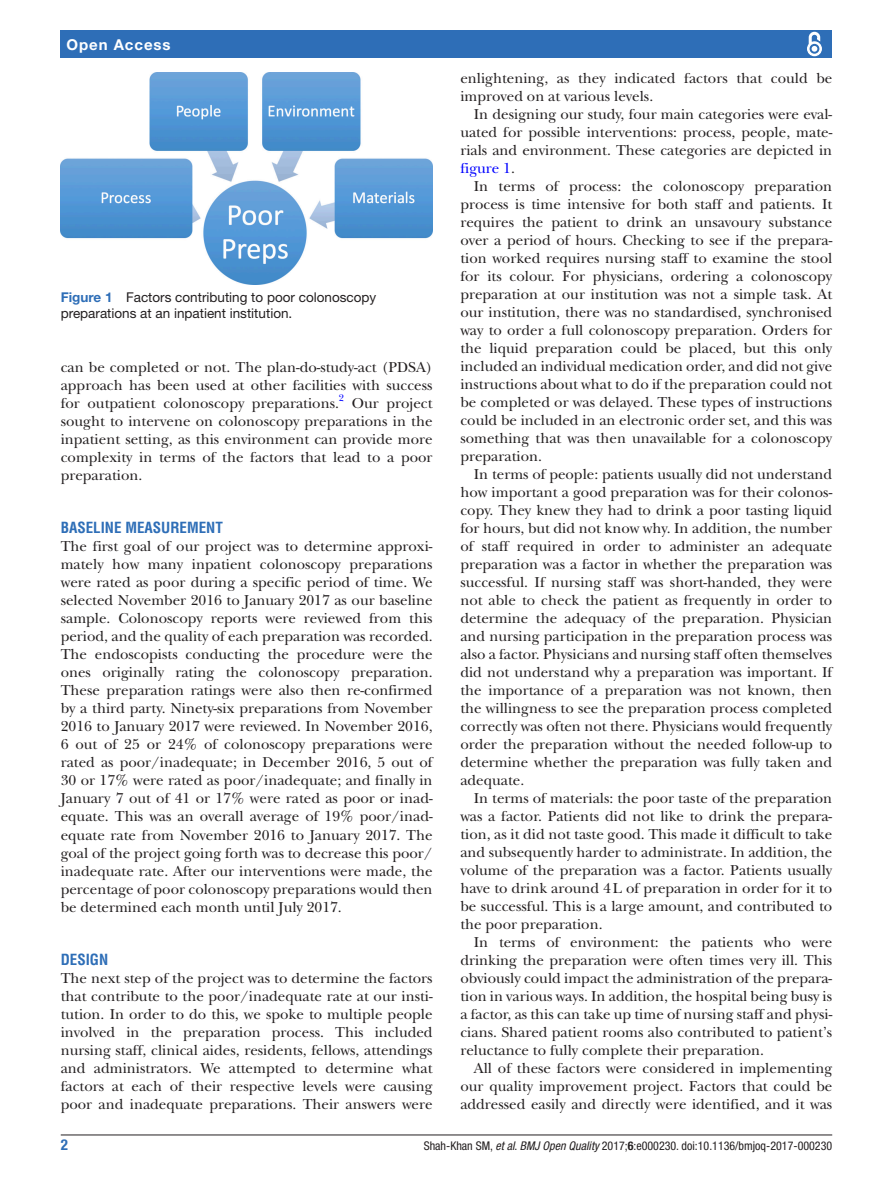
<style>
.page{position:relative;width:893px;height:1191px;background:#fff}
.page>*{position:absolute;margin:0;border:0;box-sizing:border-box;transform-origin:0 0}
.t1{font:15px/18px "New Baskerville";color:#231f20;text-align:justify}
.t2{font:700 condensed 15px "Helvetica LT Std";color:#2e6eb7}
.t3{font:700 15px "Helvetica Neue LT Std";letter-spacing:.065em;color:#fff}
.t4{font:700 condensed 15px "Helvetica Neue LT Std";color:#2e6eb7}
.t5{font:13.5px/16.2px "Helvetica Neue LT Std";color:#231f20}
.t6{font:condensed 12px "Helvetica Neue LT Std";color:#231f20}
.t7{font:9.9px "New Baskerville";color:#00f}
.s1{font-weight:700;color:#2e6eb7}
.s2{color:#00f}
.s3{font-style:italic}
.s4{font-weight:700}
</style>
<div class="page">
<hr style="left:61px;top:1134px;width:771px;height:1px;background:#231f20">
<div style="left:61px;top:31px;width:771px;height:27px;background:#2e6eb7"></div>
<svg style="left:807px;top:31px;width:15px;height:26px"></svg>
<img style="left:61px;top:73px;width:372px;height:211px">
<p class="t3" style="left:66px;top:35px;width:106px">Open Access</p>
<p class="t5" style="left:61px;top:289px;width:317px"><span class="s1">Figure 1</span> Factors contributing to poor colonoscopy preparations at an inpatient institution.</p>
<p class="t1" style="left:61px;top:358px;width:373px">can be completed or not. The plan-do-study-act (PDSA) approach has been used at other facilities with success for outpatient colonoscopy preparations.</p>
<p class="t7" style="left:339px;top:392px;width:7px">2</p>
<p class="t1" style="left:61px;top:394px;width:373px;text-indent:291px">Our project sought to intervene on colonoscopy preparations in the inpatient setting, as this environment can provide more complexity in terms of the factors that lead to a poor preparation.</p>
<p class="t2" style="left:61px;top:518px;width:160px">BASELINE MEASUREMENT</p>
<p class="t1" style="left:61px;top:537px;width:373px">The first goal of our project was to determine approxi&shy;mately how many inpatient colonoscopy preparations were rated as poor during a specific period of time. We selected November 2016 to January 2017 as our baseline sample. Colonoscopy reports were reviewed from this period, and the quality of each preparation was recorded.<br>The endoscopists conducting the procedure were the ones originally rating the colonoscopy preparation.<br>These preparation ratings were also then re-confirmed by a third party. Ninety-six preparations from November 2016 to January 2017 were reviewed. In November 2016, 6 out of 25 or 24% of colonoscopy preparations were rated as poor/inadequate; in December 2016, 5 out of 30 or 17% were rated as poor/inadequate; and finally in January 7 out of 41 or 17% were rated as poor or inad&shy;equate. This was an overall average of 19% poor/inad&shy;equate rate from November 2016 to January 2017. The goal of the project going forth was to decrease this poor/ inadequate rate. After our interventions were made, the percentage of poor colonoscopy preparations would then be determined each month until July 2017.</p>
<p class="t2" style="left:61px;top:950px;width:49px">DESIGN</p>
<p class="t1" style="left:61px;top:969px;width:373px">The next step of the project was to determine the factors that contribute to the poor/inadequate rate at our insti&shy;tution. In order to do this, we spoke to multiple people involved in the preparation process. This included nursing staff, clinical aides, residents, fellows, attendings and administrators. We attempted to determine what factors at each of their respective levels were causing poor and inadequate preparations. Their answers were</p>
<p class="t1" style="left:460px;top:69px;width:373px">enlightening, as they indicated factors that could be improved on at various levels.</p>
<p class="t1" style="left:460px;top:105px;width:373px;text-indent:14px">In designing our study, four main categories were eval&shy;uated for possible interventions: process, people, mate&shy;rials and environment. These categories are depicted in <span class="s2">figure 1</span>.</p>
<p class="t1" style="left:460px;top:177px;width:373px;text-indent:14px">In terms of process: the colonoscopy preparation process is time intensive for both staff and patients. It requires the patient to drink an unsavoury substance over a period of hours. Checking to see if the prepara&shy;tion worked requires nursing staff to examine the stool for its colour. For physicians, ordering a colonoscopy preparation at our institution was not a simple task. At our institution, there was no standardised, synchronised way to order a full colonoscopy preparation. Orders for the liquid preparation could be placed, but this only included an individual medication order, and did not give instructions about what to do if the preparation could not be completed or was delayed. These types of instructions could be included in an electronic order set, and this was something that was then unavailable for a colonoscopy preparation.</p>
<p class="t1" style="left:460px;top:465px;width:373px;text-indent:14px">In terms of people: patients usually did not understand how important a good preparation was for their colonos&shy;copy. They knew they had to drink a poor tasting liquid for hours, but did not know why. In addition, the number of staff required in order to administer an adequate preparation was a factor in whether the preparation was successful. If nursing staff was short-handed, they were not able to check the patient as frequently in order to determine the adequacy of the preparation. Physician and nursing participation in the preparation process was also a factor. Physicians and nursing staff often themselves did not understand why a preparation was important. If the importance of a preparation was not known, then the willingness to see the preparation process completed correctly was often not there. Physicians would frequently order the preparation without the needed follow-up to determine whether the preparation was fully taken and adequate.</p>
<p class="t1" style="left:460px;top:789px;width:373px;text-indent:14px">In terms of materials: the poor taste of the preparation was a factor. Patients did not like to drink the prepara&shy;tion, as it did not taste good. This made it difficult to take and subsequently harder to administrate. In addition, the volume of the preparation was a factor. Patients usually have to drink around 4L of preparation in order for it to be successful. This is a large amount, and contributed to the poor preparation.</p>
<p class="t1" style="left:460px;top:933px;width:373px;text-indent:14px">In terms of environment: the patients who were drinking the preparation were often times very ill. This obviously could impact the administration of the prepara&shy;tion in various ways. In addition, the hospital being busy is a factor, as this can take up time of nursing staff and physi&shy;cians. Shared patient rooms also contributed to patient’s reluctance to fully complete their preparation.</p>
<p class="t1" style="left:460px;top:1059px;width:373px;text-indent:14px">All of these factors were considered in implementing our quality improvement project. Factors that could be addressed easily and directly were identified, and it was</p>
<p class="t4" style="left:61px;top:1135px;width:9px">2</p>
<p class="t6" style="left:424px;top:1138px;width:410px">Shah-Khan SM, <span class="s3">et al</span>. <span class="s3">BMJ Open Quality</span> 2017;<span class="s4">6</span>:e000230. doi:10.1136/bmjoq-2017-000230</p>
</div>
